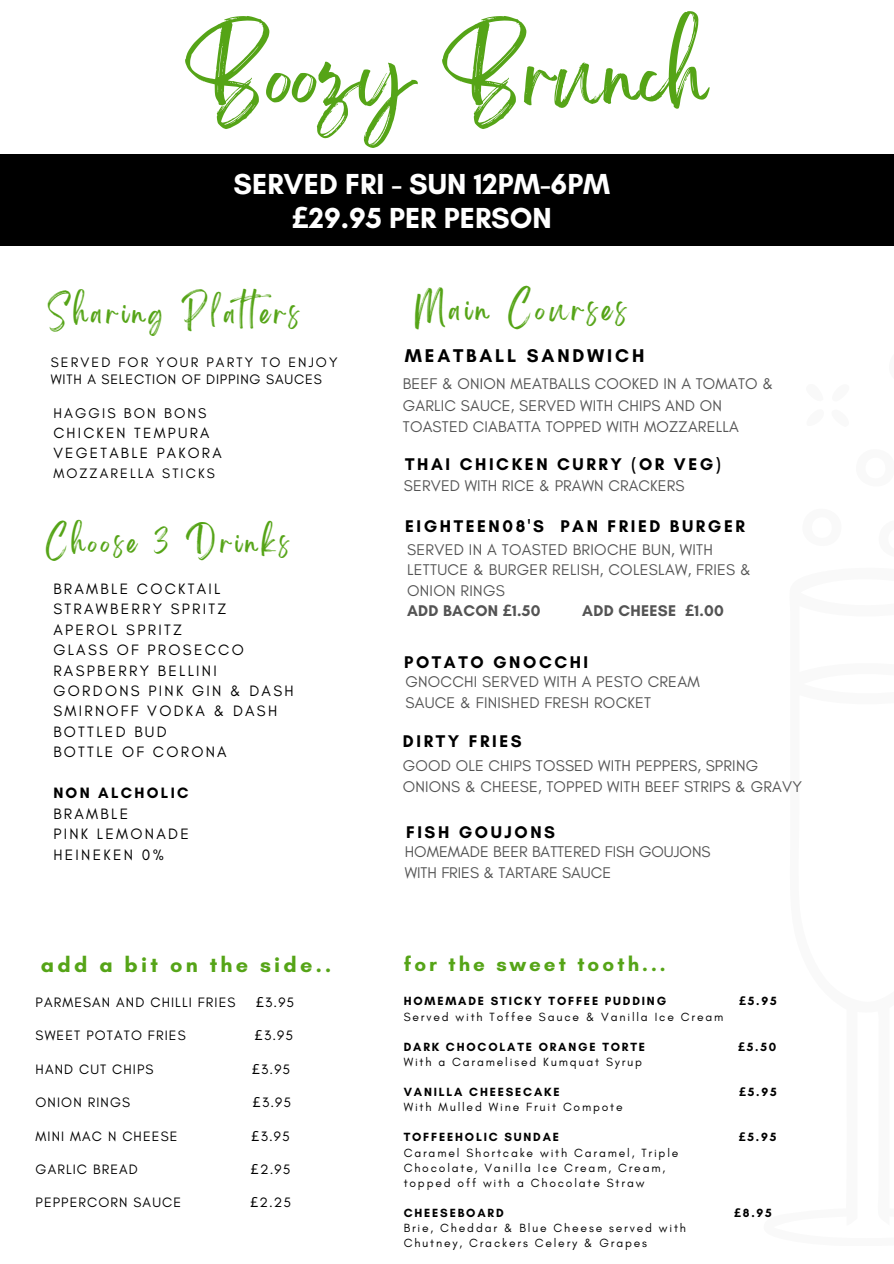
<style>
.page{position:relative;width:894px;height:1264px;background:#fff}
.page>*{position:absolute;margin:0;border:0;box-sizing:border-box;transform-origin:0 0}
.t1{font:71.55px "Brightwall";color:#55a417}
.t2{font:700 29.55px/34.8px "Glacial Indifference";color:#fff;text-align:center}
.t3{font:27px "Brightwall";letter-spacing:.15em;color:#55a417}
.t4{font:26.25px "Brightwall";letter-spacing:.15em;color:#55a417}
.t5{font:25.05px "Brightwall";letter-spacing:.15em;color:#55a417}
.t6{font:700 21.6px "Glacial Indifference";letter-spacing:.15em;color:#55a417}
.t7{font:700 20.55px "Glacial Indifference";letter-spacing:.15em;color:#55a417}
.t8{font:700 18.75px "Glacial Indifference";letter-spacing:.15em;color:#000}
.t9{font:700 17.25px "Glacial Indifference";letter-spacing:.15em;color:#000}
.t10{font:15.75px/21.6px "Glacial Indifference";letter-spacing:.015em;color:#545454}
.t11{font:700 15.75px "Glacial Indifference";letter-spacing:.02em;color:#545454}
.t12{font:15.3px "Glacial Indifference";letter-spacing:.15em;color:#000}
.t13{font:700 15.3px "Glacial Indifference";letter-spacing:.15em;color:#000}
.t14{font:15px "Glacial Indifference";letter-spacing:.15em;color:#000}
.t15{font:14.4px "Glacial Indifference";letter-spacing:.15em;color:#000}
.t16{font:13.95px "Glacial Indifference";letter-spacing:.15em;color:#000}
.t17{font:13.95px "Glacial Indifference";letter-spacing:.06em;color:#000}
.t18{font:13.8px "Glacial Indifference";letter-spacing:.08em;color:#000}
.t19{font:12.15px/15.1px "Glacial Indifference";letter-spacing:.15em;color:#000}
.t20{font:700 12.15px "Glacial Indifference";letter-spacing:.15em;color:#000}
.s1{font-family:"Noto Sans"}
</style>
<div class="page">
<div style="left:0;top:154px;width:893px;height:92px;background:#000"></div>
<p class="t1" style="left:184px;top:51px;width:522px">Boozy Brunch</p>
<p class="t2" style="left:233px;top:166px;width:378px">SERVED FRI - SUN 12PM-6PM <span class="s1">£</span>29.95 PER PERSON</p>
<h1 class="t4" style="left:48px;top:303px;width:253px">Sharing Platters</h1>
<h2 class="t16" style="left:51px;top:353px;width:288px">SERVED FOR YOUR PARTY TO ENJOY</h2>
<h4 class="t17" style="left:51px;top:370px;width:272px">WITH A SELECTION OF DIPPING SAUCES</h4>
<h6 class="t15" style="left:53px;top:405px;width:155px">HAGGIS BON BONS</h6>
<h4 class="t14" style="left:53px;top:423px;width:158px">CHICKEN TEMPURA</h4>
<p class="t14" style="left:53px;top:444px;width:170px">VEGETABLE PAKORA</p>
<p class="t16" style="left:53px;top:464px;width:163px">MOZZARELLA STICKS</p>
<p class="t5" style="left:46px;top:533px;width:244px">Choose 3 Drinks</p>
<p class="t12" style="left:53px;top:579px;width:169px">BRAMBLE COCKTAIL</p>
<p class="t12" style="left:53px;top:599px;width:175px">STRAWBERRY SPRITZ</p>
<p class="t12" style="left:53px;top:620px;width:130px">APEROL SPRITZ</p>
<p class="t12" style="left:53px;top:640px;width:192px">GLASS OF PROSECCO</p>
<p class="t12" style="left:53px;top:661px;width:165px">RASPBERRY BELLINI</p>
<p class="t12" style="left:53px;top:681px;width:242px">GORDONS PINK GIN &amp; DASH</p>
<p class="t12" style="left:53px;top:702px;width:225px">SMIRNOFF VODKA &amp; DASH</p>
<p class="t12" style="left:53px;top:722px;width:115px">BOTTLED BUD</p>
<p class="t12" style="left:53px;top:743px;width:175px">BOTTLE OF CORONA</p>
<p class="t13" style="left:53px;top:783px;width:137px">NON ALCHOLIC</p>
<h6 class="t12" style="left:53px;top:804px;width:76px">BRAMBLE</h6>
<p class="t12" style="left:53px;top:824px;width:137px">PINK LEMONADE</p>
<p class="t12" style="left:53px;top:845px;width:112px">HEINEKEN 0%</p>
<p class="t3" style="left:415px;top:300px;width:212px">Main Courses</p>
<p class="t8" style="left:404px;top:344px;width:241px">MEATBALL SANDWICH</p>
<p class="t10" style="left:403px;top:372px;width:372px">BEEF &amp; ONION MEATBALLS COOKED IN A TOMATO &amp;<br>GARLIC SAUCE, SERVED WITH CHIPS AND ON<br>TOASTED CIABATTA TOPPED WITH MOZZARELLA</p>
<h6 class="t9" style="left:405px;top:453px;width:317px">THAI CHICKEN CURRY (OR VEG)</h6>
<h5 class="t10" style="left:404px;top:475px;width:282px">SERVED WITH RICE &amp; PRAWN CRACKERS</h5>
<p class="t9" style="left:405px;top:515px;width:341px">EIGHTEEN08'S PAN FRIED BURGER</p>
<p class="t10" style="left:407px;top:539px;width:345px;line-height:20.4px">SERVED IN A TOASTED BRIOCHE BUN, WITH<br>LETTUCE &amp; BURGER RELISH, COLESLAW, FRIES &amp;<br>ONION RINGS</p>
<p class="t11" style="left:407px;top:601px;width:135px">ADD BACON <span class="s1">£</span>1.50</p>
<p class="t11" style="left:582px;top:601px;width:143px">ADD CHEESE <span class="s1">£</span>1.00</p>
<h5 class="t9" style="left:404px;top:651px;width:186px">POTATO GNOCCHI</h5>
<p class="t10" style="left:405px;top:670px;width:296px">GNOCCHI SERVED WITH A PESTO CREAM</p>
<p class="t10" style="left:405px;top:692px;width:247px">SAUCE &amp; FINISHED FRESH ROCKET</p>
<p class="t9" style="left:403px;top:730px;width:120px">DIRTY FRIES</p>
<h6 class="t10" style="left:403px;top:754px;width:357px">GOOD OLE CHIPS TOSSED WITH PEPPERS, SPRING</h6>
<p class="t10" style="left:403px;top:776px;width:400px">ONIONS &amp; CHEESE, TOPPED WITH BEEF STRIPS &amp; GRAVY</p>
<p class="t9" style="left:406px;top:821px;width:150px">FISH GOUJONS</p>
<p class="t10" style="left:404px;top:840px;width:307px">HOMEMADE BEER BATTERED FISH GOUJONS</p>
<p class="t10" style="left:404px;top:862px;width:208px">WITH FRIES &amp; TARTARE SAUCE</p>
<h6 class="t6" style="left:41px;top:951px;width:292px">add a bit on the side..</h6>
<h3 class="t7" style="left:404px;top:951px;width:263px">for the sweet tooth...</h3>
<p class="t18" style="left:36px;top:993px;width:201px">PARMESAN AND CHILLI FRIES</p>
<p class="t18" style="left:256px;top:993px;width:40px"><span class="s1">£</span>3.95</p>
<p class="t18" style="left:36px;top:1027px;width:151px">SWEET POTATO FRIES</p>
<p class="t18" style="left:255px;top:1027px;width:40px"><span class="s1">£</span>3.95</p>
<p class="t18" style="left:36px;top:1060px;width:119px">HAND CUT CHIPS</p>
<p class="t18" style="left:252px;top:1060px;width:40px"><span class="s1">£</span>3.95</p>
<p class="t18" style="left:36px;top:1093px;width:96px">ONION RINGS</p>
<p class="t18" style="left:253px;top:1093px;width:40px"><span class="s1">£</span>3.95</p>
<p class="t18" style="left:36px;top:1127px;width:143px">MINI MAC N CHEESE</p>
<p class="t18" style="left:251px;top:1127px;width:40px"><span class="s1">£</span>3.95</p>
<h6 class="t18" style="left:36px;top:1160px;width:104px">GARLIC BREAD</h6>
<h6 class="t18" style="left:251px;top:1160px;width:41px"><span class="s1">£</span>2.95</h6>
<p class="t18" style="left:36px;top:1194px;width:147px">PEPPERCORN SAUCE</p>
<p class="t18" style="left:250px;top:1194px;width:42px"><span class="s1">£</span>2.25</p>
<p class="t20" style="left:403px;top:993px;width:264px">HOMEMADE STICKY TOFFEE PUDDING</p>
<p class="t20" style="left:738px;top:993px;width:39px"><span class="s1">£</span>5.95</p>
<p class="t19" style="left:403px;top:1008px;width:321px">Served with Toffee Sauce &amp; Vanilla Ice Cream</p>
<p class="t20" style="left:403px;top:1039px;width:243px">DARK CHOCOLATE ORANGE TORTE</p>
<p class="t20" style="left:737px;top:1039px;width:40px"><span class="s1">£</span>5.50</p>
<p class="t19" style="left:403px;top:1054px;width:240px">With a Caramelised Kumquat Syrup</p>
<p class="t20" style="left:403px;top:1084px;width:157px">VANILLA CHEESECAKE</p>
<p class="t20" style="left:739px;top:1084px;width:39px"><span class="s1">£</span>5.95</p>
<p class="t19" style="left:403px;top:1099px;width:220px">With Mulled Wine Fruit Compote</p>
<p class="t20" style="left:403px;top:1129px;width:157px">TOFFEEHOLIC SUNDAE</p>
<p class="t20" style="left:738px;top:1129px;width:39px"><span class="s1">£</span>5.95</p>
<p class="t19" style="left:403px;top:1144px;width:276px">Caramel Shortcake with Caramel, Triple<br>Chocolate, Vanilla Ice Cream, Cream, topped off with a Chocolate Straw</p>
<p class="t20" style="left:403px;top:1205px;width:101px">CHEESEBOARD</p>
<p class="t20" style="left:733px;top:1205px;width:39px"><span class="s1">£</span>8.95</p>
<p class="t19" style="left:403px;top:1220px;width:284px">Brie, Cheddar &amp; Blue Cheese served with<br>Chutney, Crackers Celery &amp; Grapes</p>
</div>
